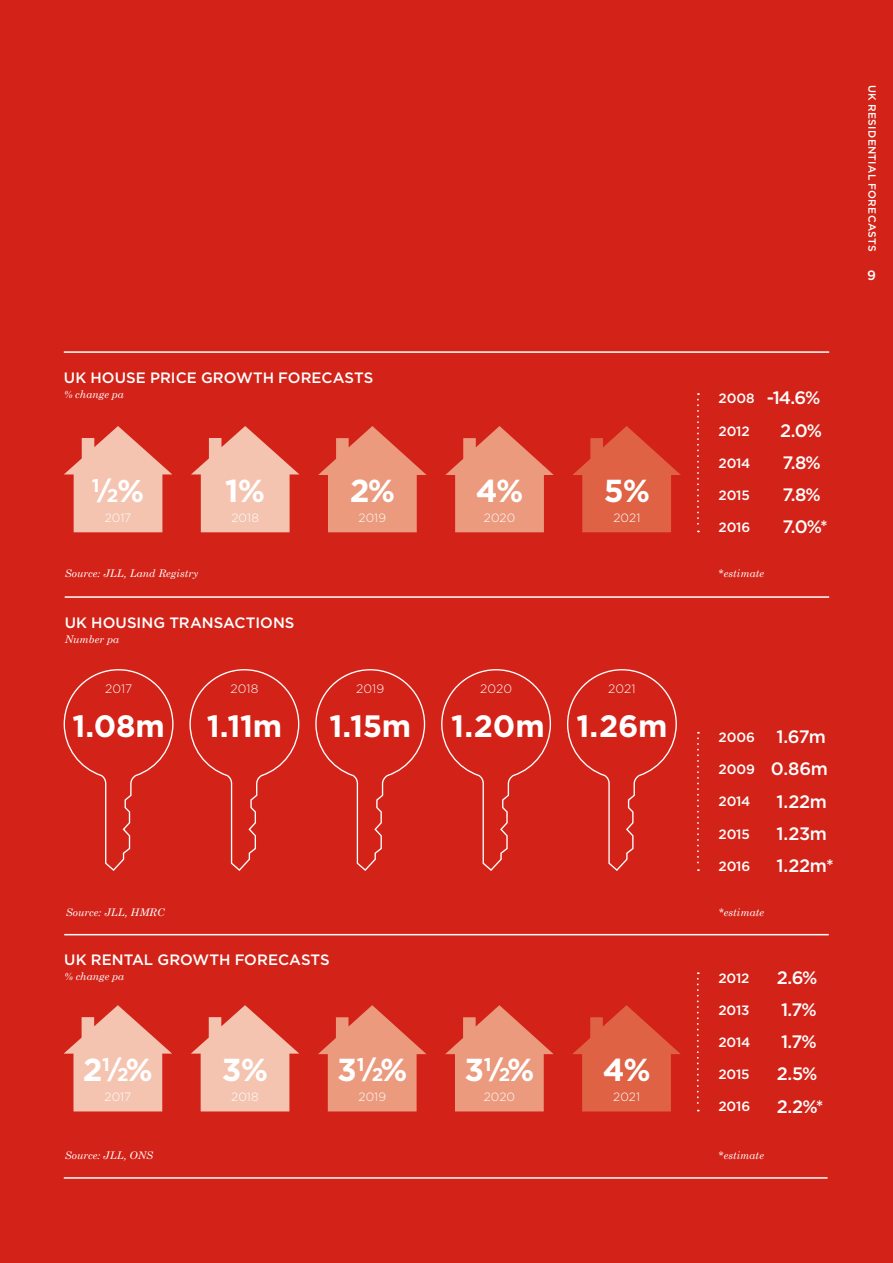
<style>
.page{position:relative;width:893px;height:1263px;background:#d32218}
.page>*{position:absolute;margin:0;border:0;box-sizing:border-box;transform-origin:0 0}
.t1{font:700 31.8px "Gotham HTF";color:#fff}
.t2{font:700 30.9px "Gotham HTF";letter-spacing:-.01em;color:#fff}
.t3{font:700 18.6px "Gotham HTF";color:#fff}
.t4{font:500 18px/32.2px "Gotham HTF";letter-spacing:-.02em;color:#fff}
.t5{font:500 15px "Gotham HTF";letter-spacing:.005em;color:#fff}
.t6{font:500 13.5px "Gotham HTF";letter-spacing:-.015em;color:#fff}
.t7{font:300 12.15px "Gotham HTF";letter-spacing:.005em;color:#fff}
.t8{font:300 12px "Gotham HTF";letter-spacing:.005em;color:#fff}
.t9{font:italic 10.5px "Century Schoolbook";color:#fff}
.t10{font:500 10.5px "Gotham HTF";letter-spacing:.03em;color:#fff}
.s1{font-size:25.8px}
.s2{font-size:31.5px}
.s3{font-size:18.6px}
</style>
<div class="page">
<hr style="left:64px;top:351px;width:765px;height:2px;background:#fff">
<svg style="left:318px;top:426px;width:109px;height:106px"></svg>
<svg style="left:445px;top:426px;width:109px;height:106px"></svg>
<svg style="left:191px;top:426px;width:108px;height:106px"></svg>
<svg style="left:573px;top:426px;width:108px;height:106px"></svg>
<svg style="left:697px;top:393px;width:2px;height:139px"></svg>
<svg style="left:64px;top:426px;width:108px;height:106px"></svg>
<svg style="left:697px;top:732px;width:2px;height:139px"></svg>
<hr style="left:65px;top:596px;width:764px;height:2px;background:#fff">
<svg style="left:189px;top:669px;width:111px;height:202px"></svg>
<svg style="left:315px;top:669px;width:111px;height:202px"></svg>
<svg style="left:441px;top:669px;width:110px;height:202px"></svg>
<svg style="left:567px;top:669px;width:110px;height:202px"></svg>
<svg style="left:63px;top:669px;width:111px;height:202px"></svg>
<svg style="left:573px;top:1005px;width:108px;height:106px"></svg>
<svg style="left:697px;top:972px;width:2px;height:139px"></svg>
<hr style="left:64px;top:934px;width:765px;height:1px;background:#fff">
<hr style="left:64px;top:1177px;width:763px;height:2px;background:#fff">
<svg style="left:318px;top:1005px;width:108px;height:106px"></svg>
<svg style="left:445px;top:1005px;width:109px;height:106px"></svg>
<svg style="left:191px;top:1005px;width:108px;height:106px"></svg>
<svg style="left:64px;top:1005px;width:108px;height:106px"></svg>
<p class="t10" style="left:878px;top:85px;width:168px;rotate:90deg">UK RESIDENTIAL FORECASTS</p>
<p class="t6" style="left:867px;top:267px;width:10px">9</p>
<h3 class="t5" style="left:64px;top:369px;width:311px">UK HOUSE PRICE GROWTH FORECASTS</h3>
<p class="t9" style="left:64px;top:387px;width:62px">% change pa</p>
<h3 class="t3" style="left:92px;top:480px;width:54px">1<span class="s1">/</span>2 <span class="s2">%</span></h3>
<p class="t8" style="left:105px;top:511px;width:28px">2017</p>
<h1 class="t1" style="left:225px;top:472px;width:42px">1%</h1>
<p class="t8" style="left:231px;top:511px;width:29px">2018</p>
<h1 class="t1" style="left:350px;top:472px;width:47px">2%</h1>
<p class="t8" style="left:359px;top:511px;width:29px">2019</p>
<h1 class="t1" style="left:476px;top:472px;width:49px">4%</h1>
<p class="t8" style="left:484px;top:511px;width:33px">2020</p>
<h1 class="t1" style="left:604px;top:472px;width:48px">5%</h1>
<p class="t8" style="left:613px;top:511px;width:28px">2021</p>
<p class="t6" style="left:719px;top:391px;width:38px">2008</p>
<p class="t6" style="left:719px;top:423px;width:32px">2012</p>
<p class="t6" style="left:719px;top:455px;width:33px">2014</p>
<p class="t6" style="left:719px;top:488px;width:33px">2015</p>
<p class="t6" style="left:719px;top:520px;width:33px">2016</p>
<h3 class="t4" style="left:780px;top:382px;width:49px;text-indent:-13px">-14.6%<br>2.0%<br>7.8%<br>7.8%<br>7.0%*</h3>
<p class="t9" style="left:65px;top:566px;width:135px">Source: JLL, Land Registry</p>
<p class="t9" style="left:719px;top:566px;width:47px">*estimate</p>
<h3 class="t5" style="left:65px;top:614px;width:231px">UK HOUSING TRANSACTIONS</h3>
<p class="t9" style="left:65px;top:632px;width:56px">Number pa</p>
<p class="t7" style="left:105px;top:682px;width:29px">2017</p>
<p class="t7" style="left:230px;top:682px;width:29px">2018</p>
<p class="t7" style="left:356px;top:682px;width:30px">2019</p>
<p class="t7" style="left:480px;top:682px;width:33px">2020</p>
<p class="t7" style="left:608px;top:682px;width:29px">2021</p>
<h2 class="t2" style="left:72px;top:708px;width:94px">1.08m</h2>
<h2 class="t2" style="left:207px;top:708px;width:77px">1.11m</h2>
<h2 class="t2" style="left:329px;top:708px;width:83px">1.15m</h2>
<h2 class="t2" style="left:451px;top:708px;width:95px">1.20m</h2>
<h2 class="t2" style="left:576px;top:708px;width:93px">1.26m</h2>
<p class="t6" style="left:719px;top:729px;width:38px">2006</p>
<p class="t6" style="left:719px;top:762px;width:38px">2009</p>
<p class="t6" style="left:719px;top:794px;width:33px">2014</p>
<p class="t6" style="left:719px;top:826px;width:33px">2015</p>
<p class="t6" style="left:719px;top:858px;width:33px">2016</p>
<h3 class="t4" style="left:771px;top:720px;width:64px;text-align:center">1.67m<br>0.86m<br>1.22m<br>1.23m<br>1.22m*</h3>
<p class="t9" style="left:66px;top:906px;width:100px">Source: JLL, HMRC</p>
<p class="t9" style="left:719px;top:906px;width:47px">*estimate</p>
<h3 class="t5" style="left:64px;top:951px;width:267px">UK RENTAL GROWTH FORECASTS</h3>
<p class="t9" style="left:64px;top:970px;width:62px">% change pa</p>
<h1 class="t1" style="left:83px;top:1052px;width:71px">2<sup>1</sup><span class="s1">/</span><span class="s3">2</span>%</h1>
<p class="t8" style="left:105px;top:1090px;width:28px">2017</p>
<h1 class="t1" style="left:222px;top:1052px;width:48px">3%</h1>
<p class="t8" style="left:231px;top:1090px;width:29px">2018</p>
<h1 class="t1" style="left:337px;top:1052px;width:72px">3<sup>1</sup><span class="s1">/</span><span class="s3">2</span>%</h1>
<p class="t8" style="left:358px;top:1090px;width:29px">2019</p>
<h1 class="t1" style="left:464px;top:1052px;width:72px">3<sup>1</sup><span class="s1">/</span><span class="s3">2</span>%</h1>
<p class="t8" style="left:484px;top:1090px;width:33px">2020</p>
<h1 class="t1" style="left:603px;top:1052px;width:49px">4%</h1>
<p class="t8" style="left:613px;top:1090px;width:28px">2021</p>
<p class="t6" style="left:718px;top:970px;width:32px">2012</p>
<p class="t6" style="left:718px;top:1002px;width:32px">2013</p>
<p class="t6" style="left:718px;top:1034px;width:33px">2014</p>
<p class="t6" style="left:718px;top:1067px;width:33px">2015</p>
<p class="t6" style="left:718px;top:1099px;width:33px">2016</p>
<h3 class="t4" style="left:777px;top:961px;width:48px">2.6%<br>1.7%<br>1.7%<br>2.5%<br>2.2%*</h3>
<p class="t9" style="left:65px;top:1149px;width:90px">Source: JLL, ONS</p>
<p class="t9" style="left:718px;top:1149px;width:47px">*estimate</p>
</div>
